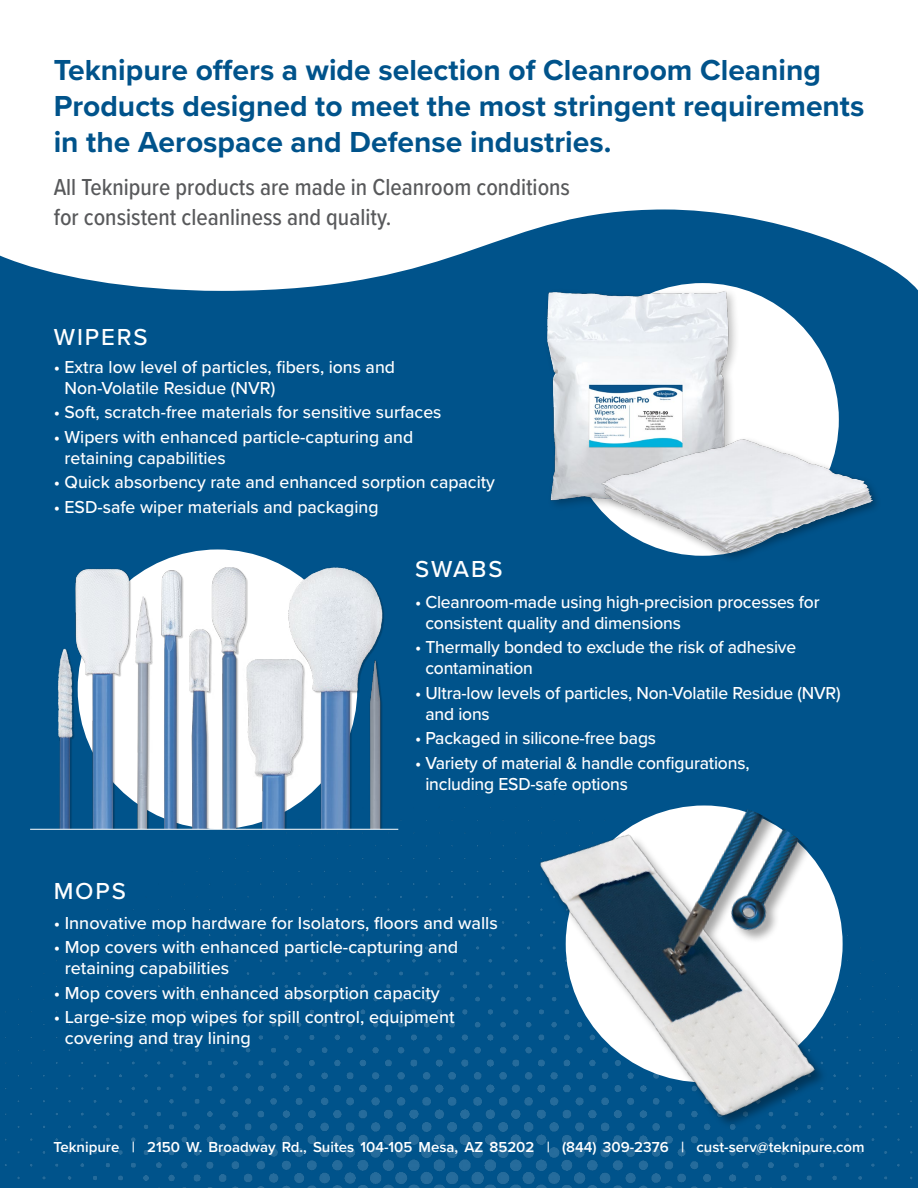
<style>
.page{position:relative;width:918px;height:1188px;background:#00538b}
.page>*{position:absolute;margin:0;border:0;box-sizing:border-box;transform-origin:0 0}
.t1{font:700 30px/36px "Proxima Nova";color:#00538b}
.t2{font:500 24px/30px "Proxima Nova Cond";color:#58595b}
.t3{font:500 24px "Proxima Nova";letter-spacing:.08em;color:#fff}
.t4{font:500 18px/21px "Proxima Nova";color:#fff}
.t5{font:600 15px "Proxima Nova";color:#fff}
</style>
<div class="page">
<img style="left:5px;top:805px;width:908px;height:383px">
<svg style="left:0;top:0;width:918px;height:291px;background:#e1eaf1"></svg>
<img style="left:518px;top:806px;width:371px;height:334px">
<div style="left:566px;top:283px;width:273px;height:273px;background:#fff;border-radius:50%"></div>
<img style="left:530px;top:281px;width:214px;height:224px">
<img style="left:595px;top:431px;width:281px;height:127px">
<img style="left:5px;top:549px;width:431px;height:280px">
<hr style="left:30px;top:829px;width:368px;height:1px;background:#fff">
<h1 class="t1" style="left:54px;top:51px;width:812px">Teknipure offers a wide selection of Cleanroom Cleaning<br>Products designed to meet the most stringent requirements in the Aerospace and Defense industries.</h1>
<h2 class="t2" style="left:54px;top:171px;width:518px">All Teknipure products are made in Cleanroom conditions for consistent cleanliness and quality.</h2>
<h2 class="t3" style="left:54px;top:319px;width:96px">WIPERS</h2>
<p class="t4" style="left:65px;top:356px;width:332px;text-indent:-11px">• Extra low level of particles, fibers, ions and<br>Non-Volatile Residue (NVR)</p>
<p class="t4" style="left:54px;top:401px;width:389px">• Soft, scratch-free materials for sensitive surfaces</p>
<p class="t4" style="left:65px;top:426px;width:350px;text-indent:-11px">• Wipers with enhanced particle-capturing and retaining capabilities</p>
<p class="t4" style="left:54px;top:471px;width:443px">• Quick absorbency rate and enhanced sorption capacity</p>
<p class="t4" style="left:54px;top:496px;width:326px">• ESD-safe wiper materials and packaging</p>
<h2 class="t3" style="left:415px;top:551px;width:89px">SWABS</h2>
<p class="t4" style="left:425px;top:591px;width:396px;text-indent:-10px">• Cleanroom-made using high-precision processes for consistent quality and dimensions</p>
<p class="t4" style="left:425px;top:636px;width:372px;text-indent:-10px">• Thermally bonded to exclude the risk of adhesive contamination</p>
<p class="t4" style="left:425px;top:682px;width:417px;text-indent:-10px">• Ultra-low levels of particles, Non-Volatile Residue (NVR) and ions</p>
<p class="t4" style="left:415px;top:727px;width:243px">• Packaged in silicone-free bags</p>
<p class="t4" style="left:425px;top:752px;width:326px;text-indent:-10px">• Variety of material &amp; handle configurations, including ESD-safe options</p>
<h2 class="t3" style="left:54px;top:873px;width:74px">MOPS</h2>
<p class="t4" style="left:54px;top:911px;width:446px">• Innovative mop hardware for Isolators, floors and walls</p>
<p class="t4" style="left:65px;top:936px;width:395px;text-indent:-11px">• Mop covers with enhanced particle-capturing and retaining capabilities</p>
<p class="t4" style="left:54px;top:981px;width:388px">• Mop covers with enhanced absorption capacity</p>
<p class="t4" style="left:65px;top:1006px;width:391px;text-indent:-11px">• Large-size mop wipes for spill control, equipment covering and tray lining</p>
<p class="t5" style="left:53px;top:1136px;width:813px">Teknipure | 2150 W. Broadway Rd., Suites 104-105 Mesa, AZ 85202 | (844) 309-2376 | cust-serv@teknipure.com</p>
</div>
